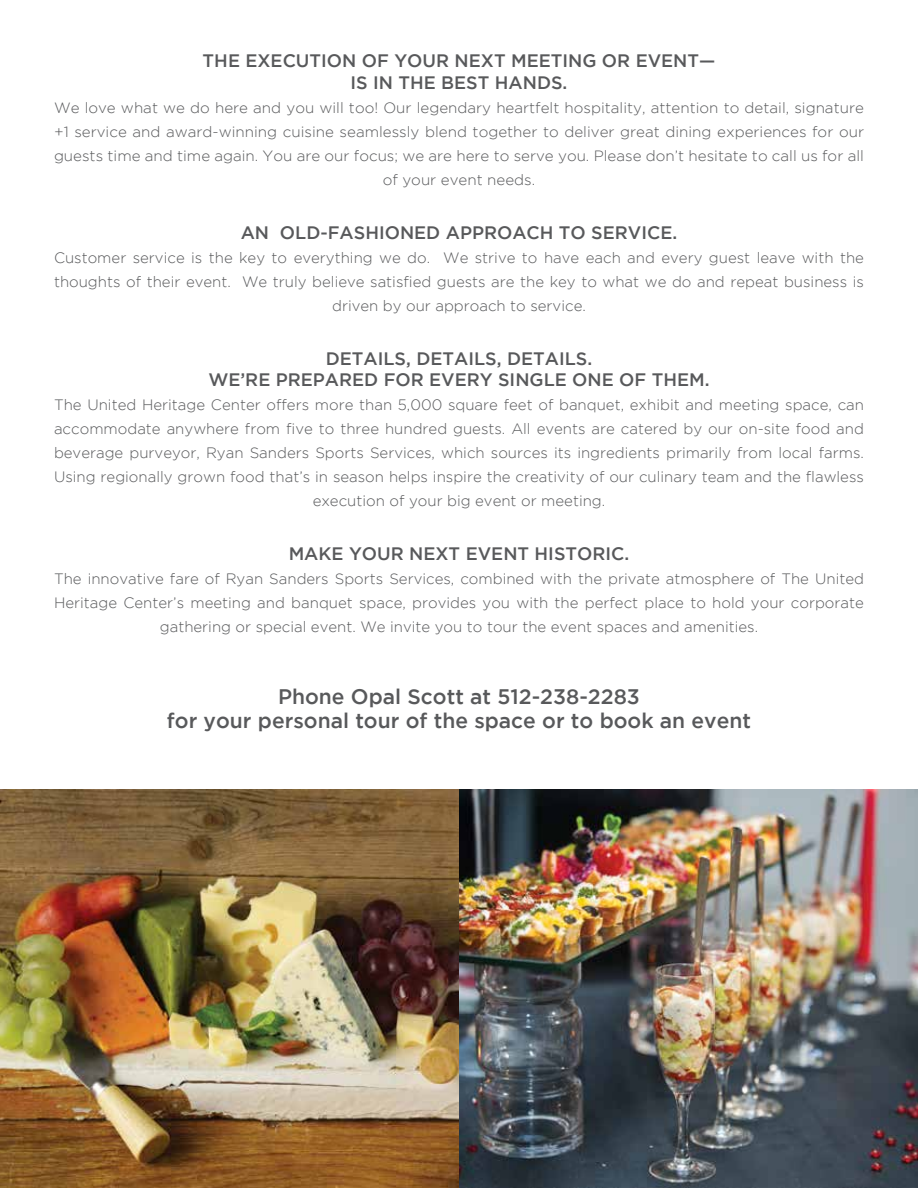
<style>
.page{position:relative;width:918px;height:1188px;background:#fff}
.page>*{position:absolute;margin:0;border:0;box-sizing:border-box;transform-origin:0 0}
.t1{font:500 21px/24px "Gotham";color:#58595b;text-align:center}
.t2{font:500 18px/21.6px "Gotham";color:#58595b;text-align:center}
.t3{font:300 15px/24px "Gotham";color:#58595b;text-align:center}
.t4{font:300 14.85px/24px "Gotham";color:#58595b;text-align:center}
</style>
<div class="page">
<img style="left:0;top:790px;width:918px;height:398px">
<p class="t2" style="left:203px;top:50px;width:514px">THE EXECUTION OF YOUR NEXT MEETING OR EVENT—<br>IS IN THE BEST HANDS.</p>
<p class="t4" style="left:54px;top:95px;width:812px">We love what we do here and you will too! Our legendary heartfelt hospitality, attention to detail, signature +1 service and award-winning cuisine seamlessly blend together to deliver great dining experiences for our guests time and time again. You are our focus; we are here to serve you. Please don’t hesitate to call us for all of your event needs.</p>
<p class="t2" style="left:241px;top:221px;width:438px">AN OLD-FASHIONED APPROACH TO SERVICE.</p>
<p class="t3" style="left:54px;top:245px;width:812px">Customer service is the key to everything we do. We strive to have each and every guest leave with the thoughts of their event. We truly believe satisfied guests are the key to what we do and repeat business is driven by our approach to service.</p>
<p class="t2" style="left:208px;top:347px;width:503px">DETAILS, DETAILS, DETAILS.<br>WE’RE PREPARED FOR EVERY SINGLE ONE OF THEM.</p>
<p class="t3" style="left:54px;top:393px;width:812px">The United Heritage Center offers more than 5,000 square feet of banquet, exhibit and meeting space, can accommodate anywhere from five to three hundred guests. All events are catered by our on-site food and beverage purveyor, Ryan Sanders Sports Services, which sources its ingredients primarily from local farms.<br>Using regionally grown food that’s in season helps inspire the creativity of our culinary team and the flawless execution of your big event or meeting.</p>
<p class="t2" style="left:289px;top:543px;width:342px">MAKE YOUR NEXT EVENT HISTORIC.</p>
<p class="t3" style="left:54px;top:567px;width:812px">The innovative fare of Ryan Sanders Sports Services, combined with the private atmosphere of The United<br>Heritage Center’s meeting and banquet space, provides you with the perfect place to hold your corporate gathering or special event. We invite you to tour the event spaces and amenities.</p>
<h1 class="t1" style="left:167px;top:684px;width:586px">Phone Opal Scott at 512-238-2283<br>for your personal tour of the space or to book an event</h1>
</div>
